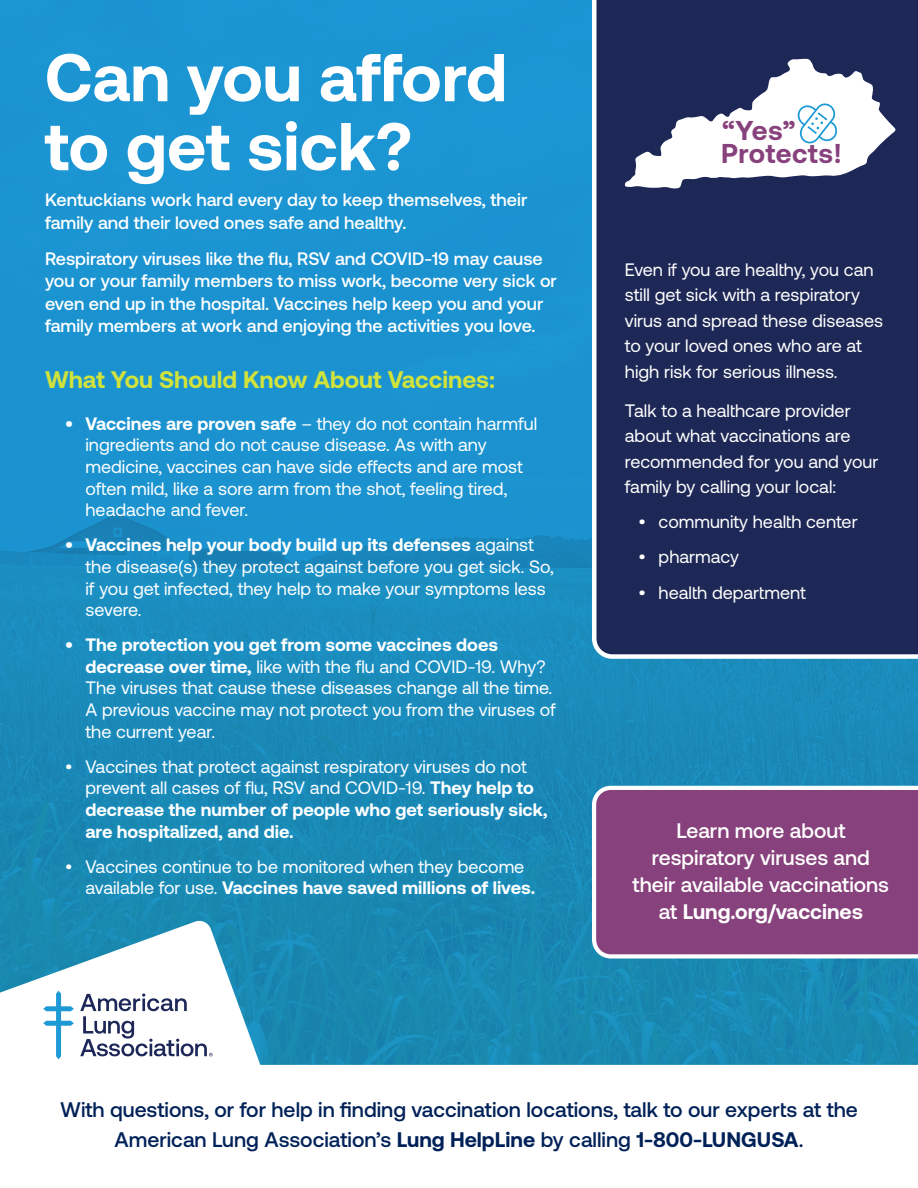
<style>
.page{position:relative;width:918px;height:1188px;background:#fff}
.page>*{position:absolute;margin:0;border:0;box-sizing:border-box;transform-origin:0 0}
.t1{font:700 67.5px/69px "Aeonik";color:#fff}
.t2{font:700 27.3px "Aeonik";letter-spacing:.02em;color:#87417c}
.t3{font:700 24px "Aeonik";color:#d1e33b}
.t4{font:500 21px/30.2px "Aeonik";color:#002158;text-align:center}
.t5{font:500 21px/27px "Aeonik";color:#fff;text-align:center}
.t6{font:18px/21.6px "Aeonik";color:#fff}
.t7{font:500 18px/22.5px "Aeonik";color:#fff}
.s1{font-weight:700}
</style>
<div class="page">
<img style="left:0;top:0;width:918px;height:1065px">
<svg style="left:0;top:919px;width:406px;height:146px;fill:#198bb3"></svg>
<svg style="left:43px;top:991px;width:31px;height:68px"></svg>
<svg style="left:80px;top:994px;width:133px;height:62px"></svg>
<div style="left:592px;top:0;width:326px;height:659px;background:#1e2856"></div>
<div style="left:39px;top:47px;width:523px;height:853px;background:#1c9ad6;opacity:.23"></div>
<div style="left:592px;top:786px;width:326px;height:172px;background:#87417c"></div>
<svg style="left:625px;top:59px;width:272px;height:130px"></svg>
<p class="t1" style="left:45px;top:43px;width:464px">Can you afford to get sick?</p>
<p class="t7" style="left:45px;top:189px;width:484px">Kentuckians work hard every day to keep themselves, their family and their loved ones safe and healthy.</p>
<p class="t7" style="left:45px;top:247px;width:513px">Respiratory viruses like the flu, RSV and COVID-19 may cause you or your family members to miss work, become very sick or even end up in the hospital. Vaccines help keep you and your family members at work and enjoying the activities you love.</p>
<p class="t3" style="left:45px;top:366px;width:452px">What You Should Know About Vaccines:</p>
<p class="t6" style="left:86px;top:413px;width:453px;text-indent:-20px"><span class="s1">• Vaccines are proven safe</span> – they do not contain harmful ingredients and do not cause disease. As with any medicine, vaccines can have side effects and are most often mild, like a sore arm from the shot, feeling tired, headache and fever.</p>
<p class="t6" style="left:86px;top:534px;width:470px;text-indent:-20px"><span class="s1">• Vaccines help your body build up its defenses</span> against the disease(s) they protect against before you get sick. So, if you get infected, they help to make your symptoms less severe.</p>
<p class="t6" style="left:86px;top:634px;width:471px;text-indent:-20px"><span class="s1">• The protection you get from some vaccines does decrease over time,</span> like with the flu and COVID-19. Why?<br>The viruses that cause these diseases change all the time.<br>A previous vaccine may not protect you from the viruses of the current year.</p>
<p class="t6" style="left:86px;top:756px;width:464px;text-indent:-20px">• Vaccines that protect against respiratory viruses do not prevent all cases of flu, RSV and COVID-19. <span class="s1">They help to decrease the number of people who get seriously sick, are hospitalized, and die.</span></p>
<p class="t6" style="left:86px;top:856px;width:451px;text-indent:-20px">• Vaccines continue to be monitored when they become available for use. <span class="s1">Vaccines have saved millions of lives.</span></p>
<p class="t2" style="left:722px;top:115px;width:75px">“Yes”</p>
<p class="t2" style="left:721px;top:138px;width:122px">Protects!</p>
<p class="t6" style="left:625px;top:257px;width:260px;line-height:25.5px">Even if you are healthy, you can still get sick with a respiratory virus and spread these diseases to your loved ones who are at high risk for serious illness.</p>
<p class="t6" style="left:625px;top:398px;width:255px;line-height:25.5px">Talk to a healthcare provider about what vaccinations are recommended for you and your family by calling your local:</p>
<p class="t6" style="left:638px;top:511px;width:221px">• community health center</p>
<p class="t6" style="left:638px;top:546px;width:102px">• pharmacy</p>
<p class="t6" style="left:638px;top:581px;width:168px">• health department</p>
<p class="t5" style="left:633px;top:817px;width:258px">Learn more about respiratory viruses and their available vaccinations at <span class="s1">Lung.org/vaccines</span></p>
<p class="t4" style="left:60px;top:1095px;width:799px">With questions, or for help in finding vaccination locations, talk to our experts at the<br>American Lung Association’s <span class="s1">Lung HelpLine</span> by calling <span class="s1">1-800-LUNGUSA</span>.</p>
</div>
